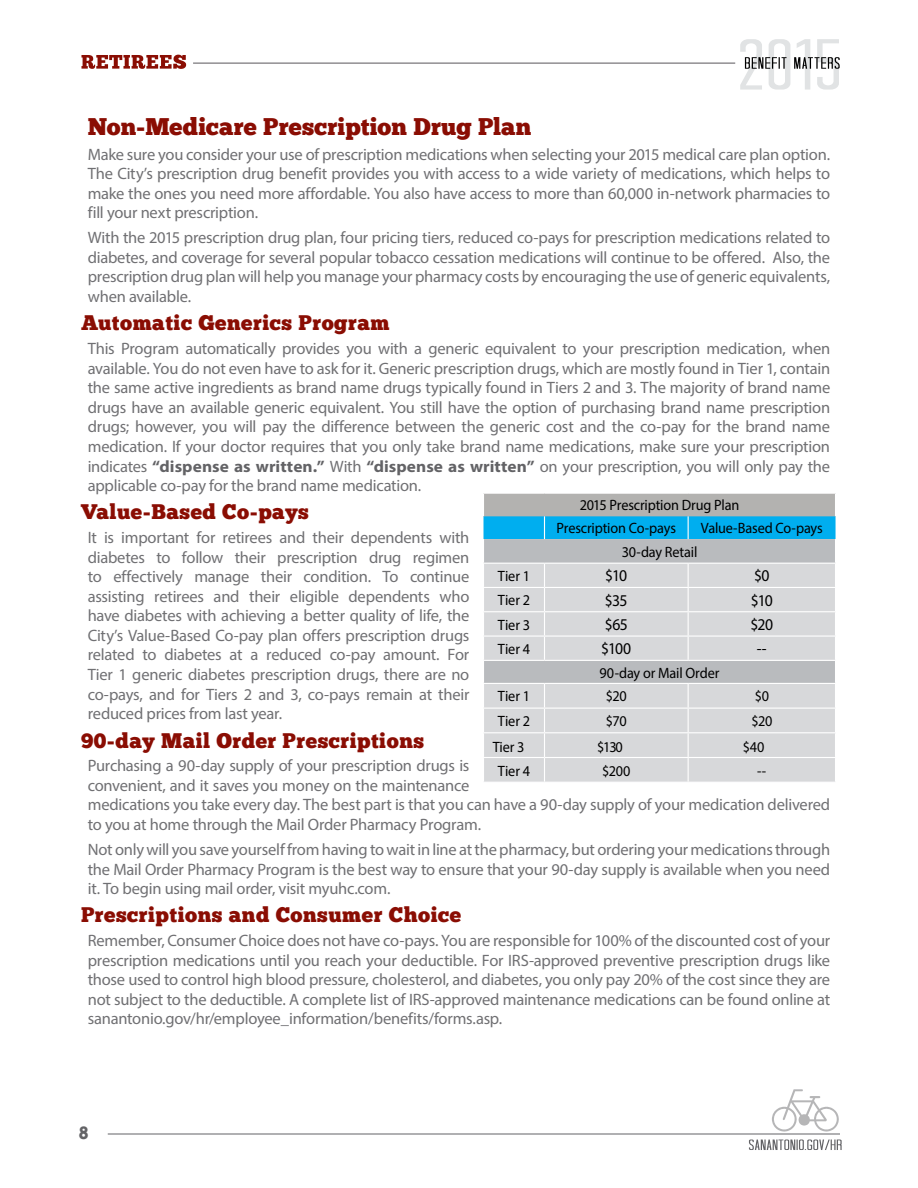
<style>
.page{position:relative;width:918px;height:1188px;background:#fff}
.page>*{position:absolute;margin:0;border:0;box-sizing:border-box;transform-origin:0 0}
.t1{font:24px "Chunk Five Ex";letter-spacing:.005em;color:#8a0d03}
.t2{font:21px "Chunk Five Ex";letter-spacing:.025em;color:#8a0d03}
.t3{font:18px "Chunk Five Ex";color:#636366;scale:.9 1}
.t4{font:16.5px/19.5px "Myriad Pro";letter-spacing:-.015em;color:#707073;text-align:justify}
.t5{font:16.5px "Myriad Pro";letter-spacing:-.04em;color:#000;scale:.95 1}
.t6{font:15px/23px "Myriad Pro";letter-spacing:-.01em;color:#000;scale:.95 1}
.s1{font-weight:700;color:#636366}
</style>
<div class="page">
<svg style="left:749px;top:1140px;width:93px;height:10px"></svg>
<svg style="left:772px;top:1089px;width:67px;height:43px"></svg>
<hr style="left:108px;top:1134px;width:732px;height:1px;background:#636366">
<svg style="left:81px;top:55px;width:105px;height:14px"></svg>
<svg style="left:740px;top:39px;width:100px;height:51px"></svg>
<hr style="left:193px;top:63px;width:542px;height:1px;background:#58565a">
<svg style="left:483px;top:494px;width:353px;height:288px;background:#c0ced5"></svg>
<hr style="left:483px;top:757px;width:61px;height:1px;background:#fff">
<hr style="left:544px;top:757px;width:144px;height:1px;background:#fff">
<hr style="left:688px;top:757px;width:148px;height:1px;background:#fff">
<h1 class="t1" style="left:88px;top:108px;width:445px">Non-Medicare Prescription Drug Plan</h1>
<p class="t4" style="left:88px;top:144px;width:744px">Make sure you consider your use of prescription medications when selecting your 2015 medical care plan option.<br>The City’s prescription drug benefit provides you with access to a wide variety of medications, which helps to make the ones you need more affordable. You also have access to more than 60,000 in-network pharmacies to fill your next prescription.</p>
<p class="t4" style="left:88px;top:228px;width:744px">With the 2015 prescription drug plan, four pricing tiers, reduced co-pays for prescription medications related to diabetes, and coverage for several popular tobacco cessation medications will continue to be offered. Also, the prescription drug plan will help you manage your pharmacy costs by encouraging the use of generic equivalents, when available.</p>
<p class="t2" style="left:81px;top:307px;width:310px">Automatic Generics Program</p>
<p class="t4" style="left:88px;top:339px;width:744px">This Program automatically provides you with a generic equivalent to your prescription medication, when available. You do not even have to ask for it. Generic prescription drugs, which are mostly found in Tier 1, contain the same active ingredients as brand name drugs typically found in Tiers 2 and 3. The majority of brand name drugs have an available generic equivalent. You still have the option of purchasing brand name prescription drugs; however, you will pay the difference between the generic cost and the co-pay for the brand name medication. If your doctor requires that you only take brand name medications, make sure your prescription indicates <span class="s1">“dispense as written.”</span> With <span class="s1">“dispense as written”</span> on your prescription, you will only pay the applicable co-pay for the brand name medication.</p>
<p class="t2" style="left:81px;top:496px;width:229px">Value-Based Co-pays</p>
<p class="t4" style="left:88px;top:528px;width:383px">It is important for retirees and their dependents with diabetes to follow their prescription drug regimen to effectively manage their condition. To continue assisting retirees and their eligible dependents who have diabetes with achieving a better quality of life, the City’s Value-Based Co-pay plan offers prescription drugs related to diabetes at a reduced co-pay amount. For Tier 1 generic diabetes prescription drugs, there are no co-pays, and for Tiers 2 and 3, co-pays remain at their reduced prices from last year.</p>
<p class="t4" style="left:88px;top:756px;width:744px;text-align:left">Purchasing a 90-day supply of your prescription drugs is<br>convenient, and it saves you money on the maintenance<br>medications you take every day. The best part is that you can have a 90-day supply of your medication delivered to you at home through the Mail Order Pharmacy Program.</p>
<p class="t4" style="left:88px;top:839px;width:744px">Not only will you save yourself from having to wait in line at the pharmacy, but ordering your medications through the Mail Order Pharmacy Program is the best way to ensure that your 90-day supply is available when you need it. To begin using mail order, visit myuhc.com.</p>
<p class="t2" style="left:81px;top:899px;width:382px">Prescriptions and Consumer Choice</p>
<p class="t4" style="left:88px;top:931px;width:744px">Remember, Consumer Choice does not have co-pays. You are responsible for 100% of the discounted cost of your prescription medications until you reach your deductible. For IRS-approved preventive prescription drugs like those used to control high blood pressure, cholesterol, and diabetes, you only pay 20% of the cost since they are not subject to the deductible. A complete list of IRS-approved maintenance medications can be found online at sanantonio.gov/hr/employee_information/benefits/forms.asp.</p>
<p class="t6" style="left:557px;top:494px;width:194px;text-indent:23px">2015 Prescription Drug Plan<br>Prescription Co-pays</p>
<p class="t6" style="left:701px;top:517px;width:130px">Value-Based Co-pays</p>
<p class="t6" style="left:622px;top:540px;width:81px">30-day Retail</p>
<p class="t6" style="left:498px;top:564px;width:35px">Tier 1</p>
<p class="t5" style="left:605px;top:566px;width:25px">$10</p>
<p class="t5" style="left:754px;top:566px;width:18px">$0</p>
<p class="t6" style="left:498px;top:588px;width:35px">Tier 2</p>
<p class="t5" style="left:605px;top:590px;width:25px">$35</p>
<p class="t5" style="left:751px;top:590px;width:25px">$10</p>
<p class="t6" style="left:498px;top:613px;width:35px">Tier 3</p>
<p class="t5" style="left:605px;top:614px;width:26px">$65</p>
<p class="t5" style="left:750px;top:614px;width:26px">$20</p>
<p class="t6" style="left:498px;top:637px;width:35px">Tier 4</p>
<p class="t5" style="left:601px;top:639px;width:33px">$100</p>
<p class="t5" style="left:757px;top:639px;width:12px">--</p>
<p class="t6" style="left:600px;top:661px;width:128px">90-day or Mail Order</p>
<p class="t6" style="left:498px;top:685px;width:35px">Tier 1</p>
<p class="t6" style="left:606px;top:685px;width:24px">$20</p>
<p class="t6" style="left:755px;top:685px;width:17px">$0</p>
<p class="t6" style="left:498px;top:709px;width:35px">Tier 2</p>
<p class="t6" style="left:606px;top:709px;width:23px">$70</p>
<p class="t6" style="left:751px;top:709px;width:24px">$20</p>
<p class="t2" style="left:81px;top:725px;width:345px">90-day Mail Order Prescriptions</p>
<p class="t6" style="left:493px;top:735px;width:35px">Tier 3</p>
<p class="t6" style="left:597px;top:735px;width:29px">$130</p>
<p class="t6" style="left:743px;top:735px;width:24px">$40</p>
<p class="t6" style="left:498px;top:759px;width:35px">Tier 4</p>
<p class="t6" style="left:602px;top:759px;width:31px">$200</p>
<p class="t6" style="left:757px;top:759px;width:11px">--</p>
<p class="t3" style="left:79px;top:1119px;width:12px">8</p>
</div>
